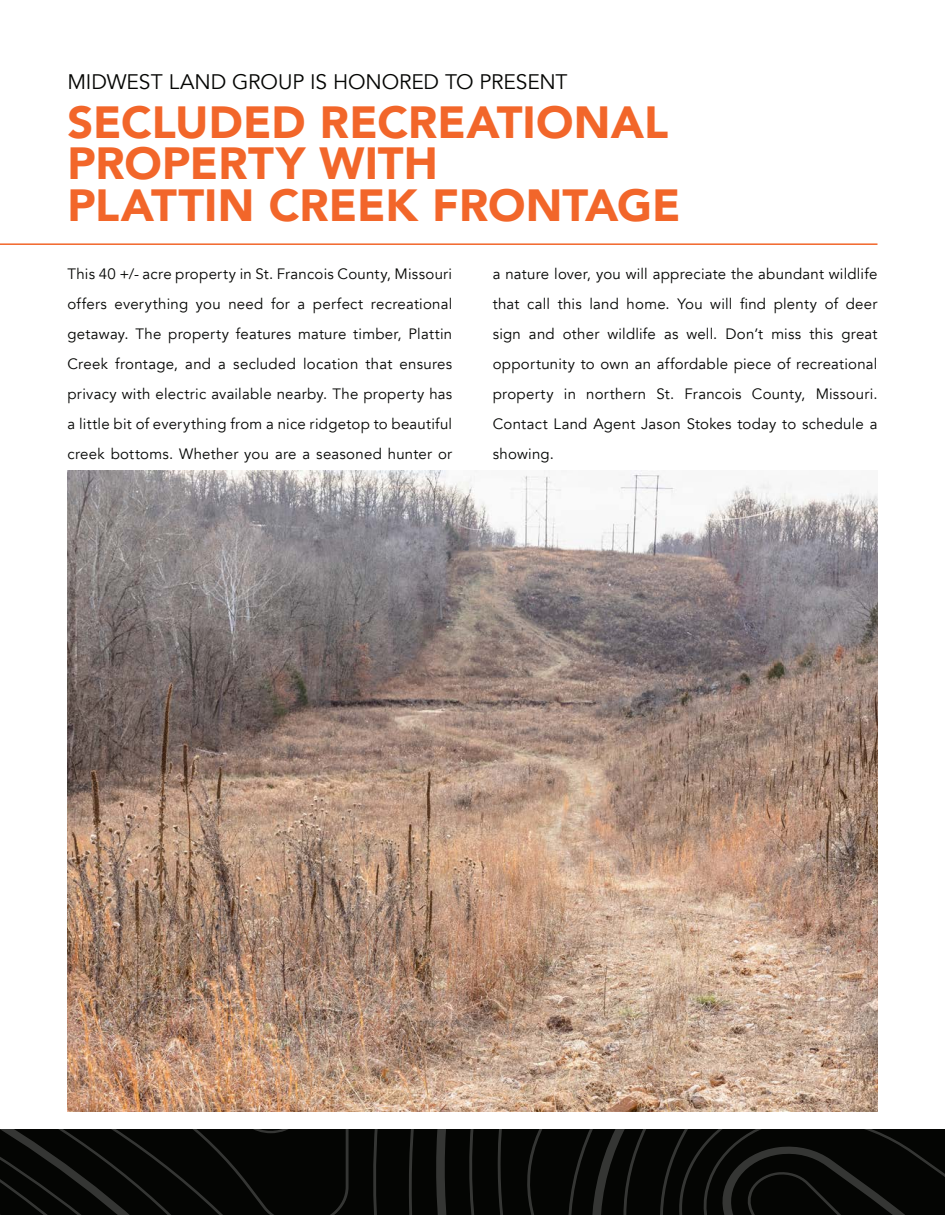
<style>
.page{position:relative;width:945px;height:1215px;background:#fff}
.page>*{position:absolute;margin:0;border:0;box-sizing:border-box;transform-origin:0 0}
.t1{font:900 45px/41.5px "Avenir";color:#f2662a}
.t2{font:21px "Avenir";letter-spacing:-.005em;color:#040503}
.t3{font:15px/30px "Avenir";letter-spacing:.015em;color:#040503;text-align:justify}
</style>
<div class="page">
<hr style="left:0;top:243px;width:878px;height:2px;background:#f2662a">
<svg style="left:0;top:1130px;width:945px;height:85px;background:#090a08"></svg>
<img style="left:68px;top:470px;width:810px;height:641px">
<p class="t2" style="left:68px;top:69px;width:502px">MIDWEST LAND GROUP IS HONORED TO PRESENT</p>
<p class="t1" style="left:68px;top:100px;width:602px">SECLUDED RECREATIONAL<br>PROPERTY WITH</p>
<p class="t1" style="left:68px;top:183px;width:615px">PLATTIN CREEK FRONTAGE</p>
<p class="t3" style="left:68px;top:259px;width:386px">This 40 +/- acre property in St. Francois County, Missouri offers everything you need for a perfect recreational getaway. The property features mature timber, Plattin Creek frontage, and a secluded location that ensures privacy with electric available nearby. The property has a little bit of everything from a nice ridgetop to beautiful creek bottoms. Whether you are a seasoned hunter or</p>
<p class="t3" style="left:493px;top:259px;width:386px">a nature lover, you will appreciate the abundant wildlife that call this land home. You will find plenty of deer sign and other wildlife as well. Don’t miss this great opportunity to own an affordable piece of recreational property in northern St. Francois County, Missouri.<br>Contact Land Agent Jason Stokes today to schedule a showing.</p>
</div>
